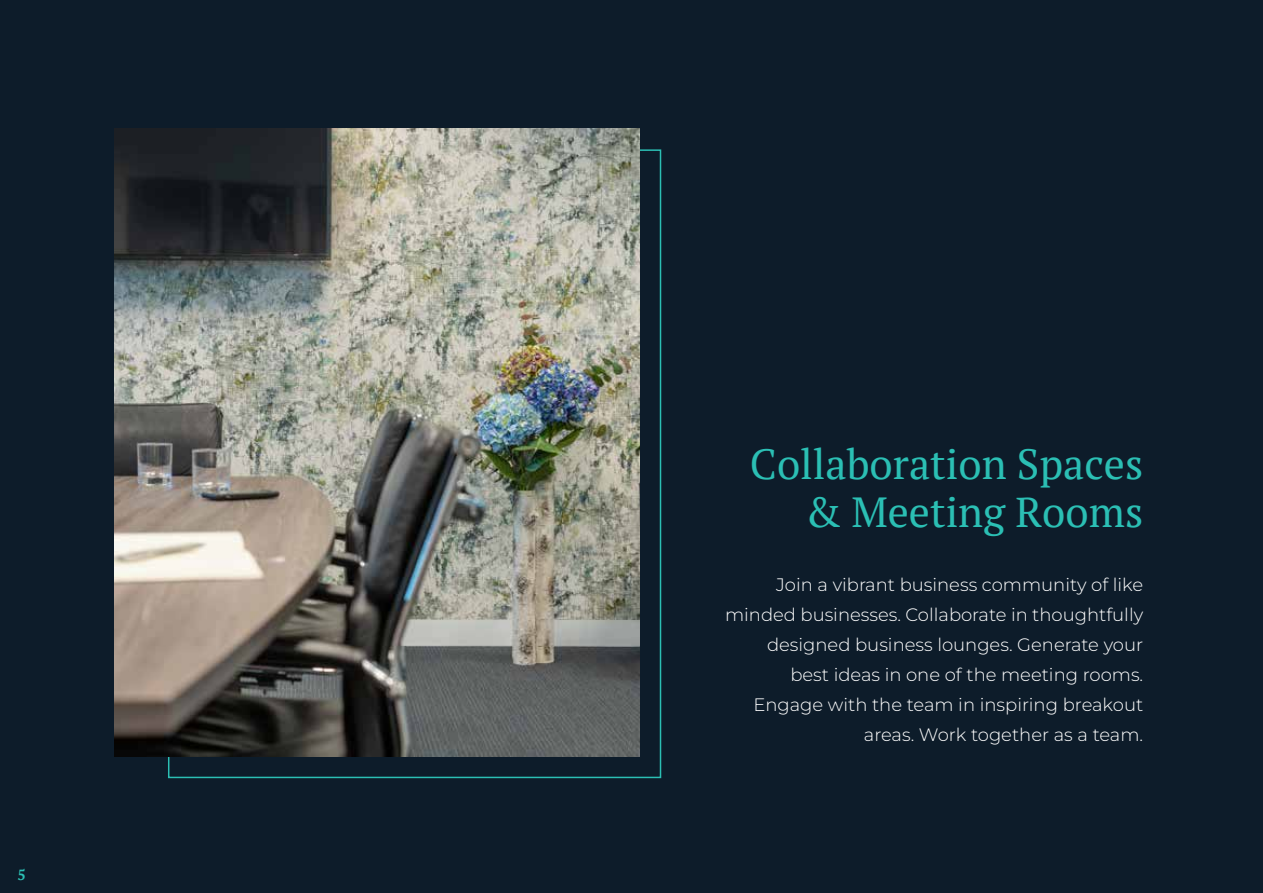
<style>
.page{position:relative;width:1263px;height:893px;background:#0d1c2a}
.page>*{position:absolute;margin:0;border:0;box-sizing:border-box;transform-origin:0 0}
.t1{font:42px/48.2px "PT Serif";color:#2bbfb4;text-align:right}
.t2{font:100 18px/30px "Montserrat";color:#fff;text-align:right}
.t3{font:700 14.7px "PT Serif";color:#2bbfb4}
</style>
<div class="page">
<img style="left:114px;top:128px;width:526px;height:629px">
<p class="t3" style="left:18px;top:865px;width:10px">5</p>
<h1 class="t1" style="left:750px;top:439px;width:395px">Collaboration Spaces &amp; Meeting Rooms</h1>
<p class="t2" style="left:725px;top:569px;width:420px">Join a vibrant business community of like minded businesses. Collaborate in thoughtfully designed business lounges. Generate your best ideas in one of the meeting rooms.<br>Engage with the team in inspiring breakout areas. Work together as a team.</p>
</div>
